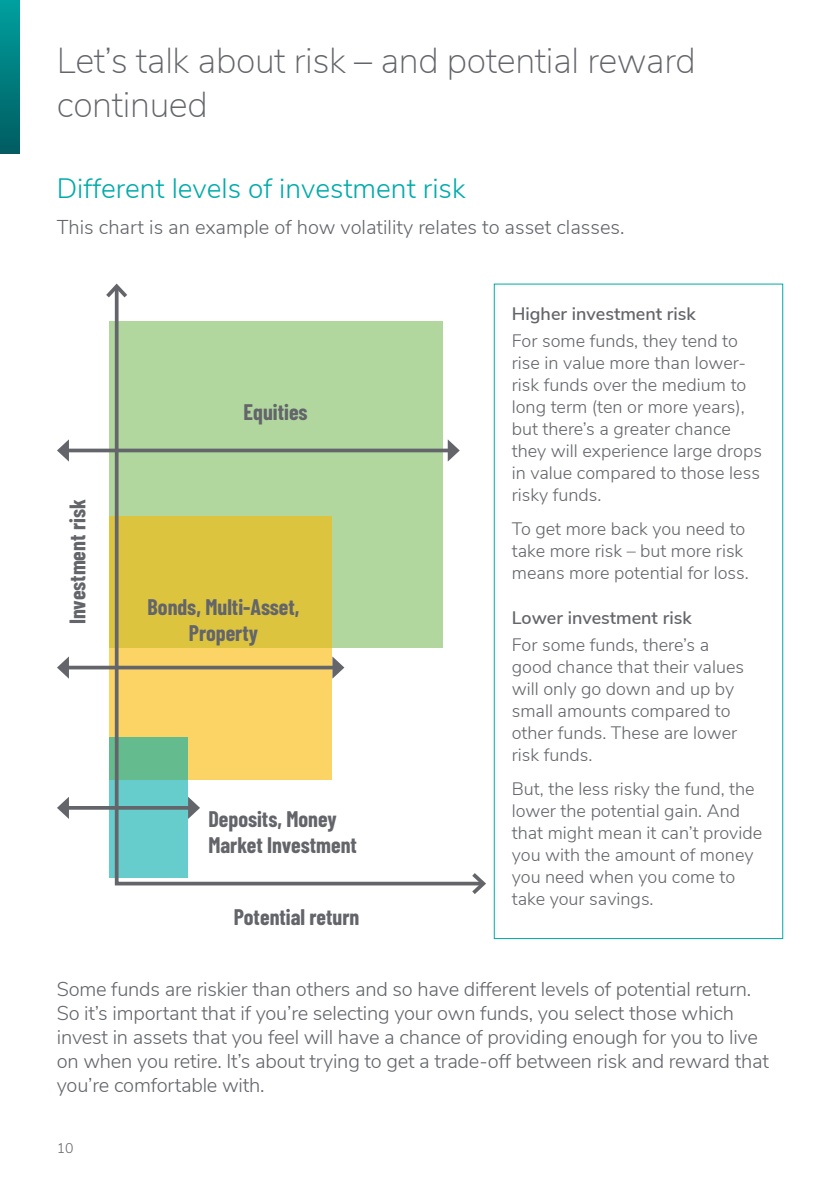
<style>
.page{position:relative;width:840px;height:1191px;background:#fff}
.page>*{position:absolute;margin:0;border:0;box-sizing:border-box;transform-origin:0 0}
.t1{font:200 36px/44px "Nunito Sans";letter-spacing:-.01em;color:#63656a}
.t2{font:300 28px "Nunito Sans";color:#00abaa}
.t3{font:700 22px/26px "Barlow Condensed";color:#63656a;text-align:center}
.t4{font:300 20px/24px "Nunito Sans";letter-spacing:-.01em;color:#63656a}
.t5{font:300 18px/22px "Nunito Sans";color:#63656a}
.t6{font:600 18px "Nunito Sans";color:#63656a}
.t7{font:300 14px "Nunito Sans";color:#63656a}
</style>
<div class="page">
<svg style="left:109px;top:736px;width:4px;height:141px"></svg>
<svg style="left:113px;top:301px;width:355px;height:585px"></svg>
<svg style="left:106px;top:283px;width:21px;height:18px"></svg>
<svg style="left:468px;top:873px;width:18px;height:21px"></svg>
<hr style="left:66px;top:806px;width:125px;height:3px;background:#63656a">
<svg style="left:57px;top:797px;width:12px;height:22px"></svg>
<svg style="left:188px;top:796px;width:12px;height:23px"></svg>
<svg style="left:69px;top:665px;width:263px;height:4px"></svg>
<svg style="left:57px;top:656px;width:12px;height:22px"></svg>
<svg style="left:332px;top:656px;width:12px;height:22px"></svg>
<svg style="left:69px;top:448px;width:378px;height:4px;background:#707773"></svg>
<svg style="left:57px;top:439px;width:12px;height:22px"></svg>
<svg style="left:447px;top:439px;width:12px;height:22px"></svg>
<div style="left:0;top:0;width:20px;height:153px;background:linear-gradient(to bottom,#00a09f,#005c60)"></div>
<h1 class="t1" style="left:57px;top:37px;width:640px">Let’s talk about risk – and potential reward continued</h1>
<h2 class="t2" style="left:57px;top:168px;width:410px">Different levels of investment risk</h2>
<p class="t4" style="left:57px;top:214px;width:569px">This chart is an example of how volatility relates to asset classes.</p>
<p class="t3" style="left:63px;top:624px;width:126px;rotate:-90deg">Investment risk</p>
<p class="t3" style="left:243px;top:398px;width:65px">Equities</p>
<p class="t3" style="left:147px;top:593px;width:153px">Bonds, Multi-Asset,<br>Property</p>
<p class="t3" style="left:208px;top:805px;width:150px;text-align:left">Deposits, Money<br>Market Investment</p>
<p class="t3" style="left:233px;top:902px;width:127px">Potential return</p>
<p class="t6" style="left:511px;top:300px;width:185px">Higher investment risk</p>
<p class="t5" style="left:511px;top:329px;width:251px">For some funds, they tend to rise in value more than lower&shy;risk funds over the medium to long term (ten or more years), but there’s a greater chance they will experience large drops in value compared to those less risky funds.</p>
<p class="t5" style="left:511px;top:516px;width:238px">To get more back you need to take more risk – but more risk means more potential for loss.</p>
<p class="t6" style="left:511px;top:604px;width:181px">Lower investment risk</p>
<p class="t5" style="left:511px;top:633px;width:234px">For some funds, there’s a good chance that their values will only go down and up by small amounts compared to other funds. These are lower risk funds.</p>
<p class="t5" style="left:511px;top:776px;width:252px">But, the less risky the fund, the lower the potential gain. And that might mean it can’t provide you with the amount of money you need when you come to take your savings.</p>
<p class="t4" style="left:57px;top:975px;width:713px">Some funds are riskier than others and so have different levels of potential return.<br>So it’s important that if you’re selecting your own funds, you select those which invest in assets that you feel will have a chance of providing enough for you to live on when you retire. It’s about trying to get a trade-off between risk and reward that you’re comfortable with.</p>
<p class="t7" style="left:57px;top:1137px;width:18px">10</p>
</div>
